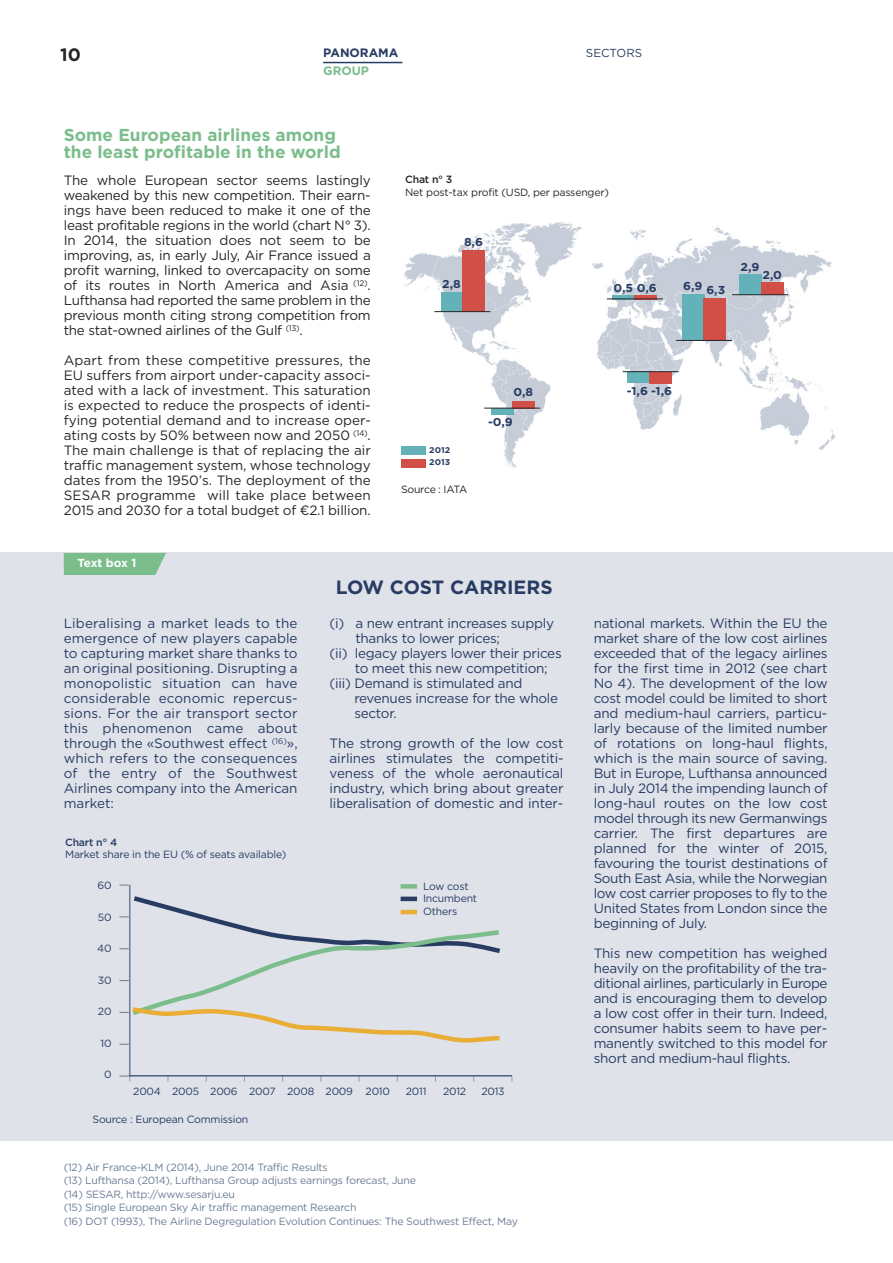
<style>
.page{position:relative;width:893px;height:1263px;background:#fff}
.page>*{position:absolute;margin:0;border:0;box-sizing:border-box;transform-origin:0 0}
.t1{font:700 19.2px "Gotham";color:#283c63}
.t2{font:700 18px "Gotham";color:#272627}
.t3{font:700 17.25px/16.5px "Gotham";color:#7cbd8c}
.t4{font:13.5px/15px "Gotham";letter-spacing:-.02em;color:#283c63;text-align:justify}
.t5{font:13.5px/15px "Gotham";letter-spacing:-.02em;color:#272627;text-align:justify}
.t6{font:700 12.15px "Gotham";color:#283c63}
.t7{font:700 12.15px "Gotham";color:#7cbd8c}
.t8{font:700 11.7px "Gotham";letter-spacing:-.03em;color:#fff}
.t9{font:11.55px "Gotham";color:#283c63}
.t10{font:700 11.4px "Gotham";color:#283c63;scale:1.05 1}
.t11{font:10.5px/13.5px "Gotham";letter-spacing:-.02em;color:#6b7c97}
.t12{font:10.5px/12.6px "Gotham";letter-spacing:-.02em;color:#283c63}
.t13{font:10.5px "Gotham";letter-spacing:-.02em;color:#272627}
.t14{font:500 10.5px "Gotham";letter-spacing:-.02em;color:#283c63}
.t15{font:500 10.5px "Gotham";color:#272627}
.t16{font:700 8.4px/12px "Gotham";color:#283c63;scale:1.05 1}
</style>
<div class="page">
<div style="left:0;top:552px;width:893px;height:588px;background:#dfe2e9"></div>
<hr style="left:323px;top:62px;width:79px;height:1px;background:#283c63">
<div style="left:64px;top:553px;width:102px;height:22px;background:#7cbd8c"></div>
<img style="left:403px;top:223px;width:432px;height:245px">
<div style="left:441px;top:292px;width:22px;height:20px;background:#63b1b9"></div>
<div style="left:463px;top:250px;width:22px;height:62px;background:#d14f47"></div>
<svg style="left:613px;top:295px;width:22px;height:4px"></svg>
<svg style="left:635px;top:295px;width:22px;height:4px"></svg>
<div style="left:628px;top:371px;width:22px;height:12px;background:#63b1b9"></div>
<div style="left:650px;top:372px;width:22px;height:11px;background:#d14f47"></div>
<div style="left:401px;top:447px;width:25px;height:8px;background:#63b1b9"></div>
<div style="left:401px;top:459px;width:25px;height:9px;background:#d14f47"></div>
<div style="left:491px;top:408px;width:22px;height:7px;background:#63b1b9"></div>
<div style="left:513px;top:401px;width:22px;height:7px;background:#d14f47"></div>
<div style="left:740px;top:275px;width:22px;height:20px;background:#63b1b9"></div>
<div style="left:761px;top:282px;width:22px;height:13px;background:#d14f47"></div>
<div style="left:682px;top:294px;width:22px;height:46px;background:#63b1b9"></div>
<div style="left:704px;top:298px;width:22px;height:42px;background:#d14f47"></div>
<hr style="left:434px;top:311px;width:56px;height:1px;background:#272627">
<hr style="left:607px;top:299px;width:56px;height:1px;background:#272627">
<hr style="left:484px;top:408px;width:56px;height:1px;background:#272627">
<hr style="left:732px;top:294px;width:56px;height:1px;background:#272627">
<hr style="left:623px;top:371px;width:56px;height:1px;background:#272627">
<hr style="left:676px;top:340px;width:56px;height:1px;background:#272627">
<svg style="left:119px;top:1076px;width:11px;height:5px"></svg>
<svg style="left:119px;top:893px;width:382px;height:152px"></svg>
<div style="left:401px;top:884px;width:16px;height:5px;background:#7cbd8c"></div>
<hr style="left:401px;top:897px;width:16px;height:4px;background:#283c63">
<hr style="left:401px;top:910px;width:16px;height:4px;background:#e9ae35">
<hr style="left:129px;top:885px;width:1px;height:191px;background:#6b7c97">
<hr style="left:129px;top:1075px;width:383px;height:1px;background:#485f7e">
<h2 class="t2" style="left:60px;top:44px;width:22px">10</h2>
<p class="t6" style="left:323px;top:46px;width:77px">PANORAMA</p>
<p class="t9" style="left:586px;top:47px;width:58px">SECTORS</p>
<p class="t7" style="left:323px;top:64px;width:47px">GROUP</p>
<p class="t3" style="left:64px;top:127px;width:278px">Some European airlines among the least profitable in the world</p>
<p class="t5" style="left:64px;top:173px;width:309px">The whole European sector seems lastingly weakened by this new competition. Their earn&shy;ings have been reduced to make it one of the least profitable regions in the world (chart N° 3).<br>In 2014, the situation does not seem to be improving, as, in early July, Air France issued a profit warning, linked to overcapacity on some of its routes in North America and Asia <sup>(12)</sup>.<br>Lufthansa had reported the same problem in the previous month citing strong competition from the stat-owned airlines of the Gulf <sup>(13)</sup>.</p>
<p class="t5" style="left:64px;top:353px;width:309px">Apart from these competitive pressures, the EU suffers from airport under-capacity associ&shy;ated with a lack of investment. This saturation is expected to reduce the prospects of identi&shy;fying potential demand and to increase oper&shy;ating costs by 50% between now and 2050 <sup>(14)</sup>.<br>The main challenge is that of replacing the air traffic management system, whose technology dates from the 1950’s. The deployment of the SESAR programme will take place between 2015 and 2030 for a total budget of ¤2.1 billion.</p>
<p class="t15" style="left:405px;top:174px;width:49px">Chat n° 3</p>
<p class="t13" style="left:405px;top:186px;width:205px">Net post-tax profit (USD, per passenger)</p>
<p class="t10" style="left:464px;top:236px;width:20px">8,6</p>
<p class="t10" style="left:442px;top:277px;width:19px">2,8</p>
<p class="t10" style="left:614px;top:281px;width:43px">0,5 0,6</p>
<p class="t10" style="left:683px;top:281px;width:41px">6,9 6,3</p>
<p class="t16" style="left:429px;top:444px;width:21px">2012<br>2013</p>
<p class="t13" style="left:401px;top:483px;width:68px">Source : IATA</p>
<p class="t10" style="left:513px;top:386px;width:20px">0,8</p>
<p class="t10" style="left:627px;top:384px;width:45px">-1,6 -1,6</p>
<p class="t10" style="left:488px;top:415px;width:25px">-0,9</p>
<p class="t8" style="left:78px;top:556px;width:60px">Text box 1</p>
<h1 class="t1" style="left:336px;top:576px;width:218px">LOW COST CARRIERS</h1>
<p class="t10" style="left:741px;top:261px;width:20px">2,9</p>
<p class="t10" style="left:763px;top:268px;width:20px">2,0</p>
<p class="t4" style="left:64px;top:616px;width:235px">Liberalising a market leads to the emergence of new players capable to capturing market share thanks to an original positioning. Disrupting a monopolistic situation can have considerable economic repercus&shy;sions. For the air transport sector this phenomenon came about through the «Southwest effect <sup>(16)</sup>», which refers to the consequences of the entry of the Southwest Airlines company into the American market:</p>
<p class="t14" style="left:65px;top:836px;width:54px">Chart n° 4</p>
<p class="t12" style="left:65px;top:848px;width:223px">Market share in the EU (% of seats available)</p>
<p class="t12" style="left:97px;top:879px;width:16px">60</p>
<p class="t12" style="left:98px;top:911px;width:15px">50</p>
<p class="t12" style="left:97px;top:942px;width:16px">40</p>
<p class="t12" style="left:98px;top:974px;width:15px">30</p>
<p class="t12" style="left:98px;top:1005px;width:15px">20</p>
<p class="t12" style="left:100px;top:1037px;width:13px">10</p>
<p class="t12" style="left:104px;top:1068px;width:9px">0</p>
<p class="t4" style="left:330px;top:616px;width:226px">(i) a new entrant increases supply</p>
<p class="t4" style="left:355px;top:631px;width:146px">thanks to lower prices;</p>
<p class="t4" style="left:330px;top:646px;width:234px">(ii) legacy players lower their prices</p>
<p class="t4" style="left:355px;top:661px;width:194px">to meet this new competition;</p>
<p class="t4" style="left:330px;top:676px;width:194px">(iii) Demand is stimulated and</p>
<p class="t4" style="left:354px;top:691px;width:205px">revenues increase for the whole</p>
<p class="t4" style="left:354px;top:706px;width:44px">sector.</p>
<p class="t4" style="left:330px;top:736px;width:236px">The strong growth of the low cost airlines stimulates the competiti&shy;veness of the whole aeronautical industry, which bring about greater liberalisation of domestic and inter-</p>
<p class="t12" style="left:423px;top:880px;width:56px">Low cost<br>Incumbent<br>Others</p>
<p class="t12" style="left:133px;top:1085px;width:258px">2004 2005 2006 2007 2008 2009 2010</p>
<p class="t12" style="left:406px;top:1085px;width:22px">2011</p>
<p class="t12" style="left:443px;top:1085px;width:25px">2012</p>
<p class="t12" style="left:481px;top:1085px;width:25px">2013</p>
<p class="t12" style="left:92px;top:1113px;width:157px">Source : European Commission</p>
<p class="t11" style="left:64px;top:1160px;width:456px">(12) Air France-KLM (2014), June 2014 Traffic Results<br>(13) Lufthansa (2014), Lufthansa Group adjusts earnings forecast, June<br>(14) SESAR, http://www.sesarju.eu<br>(15) Single European Sky Air traffic management Research<br>(16) DOT (1993), The Airline Degregulation Evolution Continues: The Southwest Effect, May</p>
<p class="t4" style="left:594px;top:616px;width:235px">national markets. Within the EU the market share of the low cost airlines exceeded that of the legacy airlines for the first time in 2012 (see chart No 4). The development of the low cost model could be limited to short and medium-haul carriers, particu&shy;larly because of the limited number of rotations on long-haul flights, which is the main source of saving.<br>But in Europe, Lufthansa announced in July 2014 the impending launch of long-haul routes on the low cost model through its new Germanwings carrier. The first departures are planned for the winter of 2015, favouring the tourist destinations of South East Asia, while the Norwegian low cost carrier proposes to fly to the United States from London since the beginning of July.</p>
<p class="t4" style="left:594px;top:946px;width:235px">This new competition has weighed heavily on the profitability of the tra&shy;ditional airlines, particularly in Europe and is encouraging them to develop a low cost offer in their turn. Indeed, consumer habits seem to have per&shy;manently switched to this model for short and medium-haul flights.</p>
</div>
